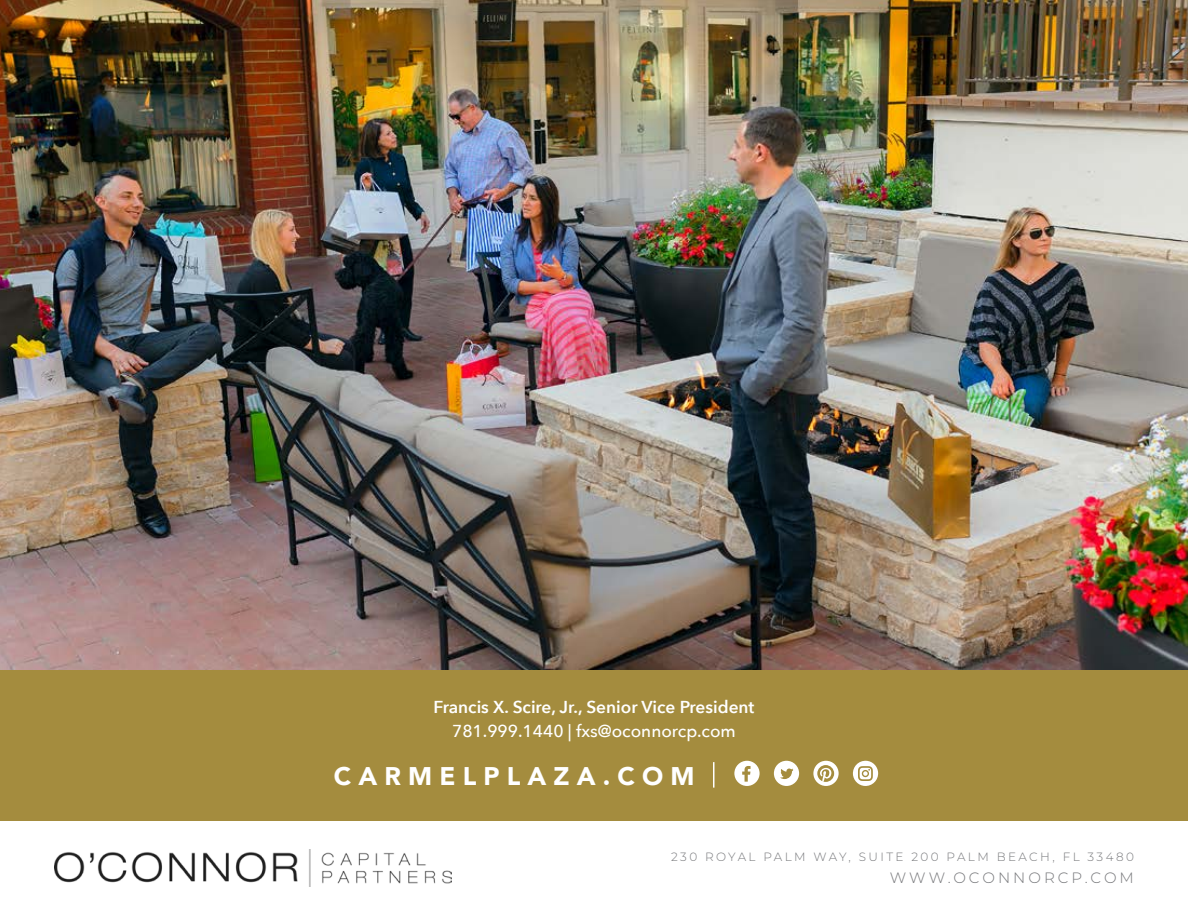
<style>
.page{position:relative;width:1188px;height:918px;background:#fff}
.page>*{position:absolute;margin:0;border:0;box-sizing:border-box;transform-origin:0 0}
.t1{font:900 25.5px "Avenir";letter-spacing:.28em;color:#fff}
.t2{font:600 17.25px "Avenir Next";color:#fff}
.t3{font:500 17.25px "Avenir Next";color:#fff}
.t4{font:300 15px "Montserrat";letter-spacing:.2em;color:#77787b}
.t5{font:300 12px "Montserrat";letter-spacing:.2em;color:#77787b}
</style>
<div class="page">
<img style="left:0;top:0;width:1188px;height:670px">
<div style="left:0;top:670px;width:1188px;height:150px;background:#a48c3e"></div>
<img style="left:54px;top:850px;width:397px;height:37px">
<svg style="left:713px;top:762px;width:1px;height:26px"></svg>
<svg style="left:813px;top:761px;width:26px;height:25px"></svg>
<svg style="left:734px;top:761px;width:26px;height:25px"></svg>
<svg style="left:774px;top:761px;width:25px;height:25px"></svg>
<svg style="left:852px;top:760px;width:27px;height:26px"></svg>
<h2 class="t2" style="left:434px;top:692px;width:322px">Francis X. Scire, Jr., Senior Vice President</h2>
<h2 class="t3" style="left:452px;top:717px;width:285px">781.999.1440 | fxs@oconnorcp.com</h2>
<h1 class="t1" style="left:334px;top:754px;width:362px">CARMELPLAZA.COM</h1>
<p class="t5" style="left:671px;top:849px;width:464px">230 ROYAL PALM WAY, SUITE 200 PALM BEACH, FL 33480</p>
<p class="t4" style="left:890px;top:867px;width:246px">WWW.OCONNORCP.COM</p>
</div>
